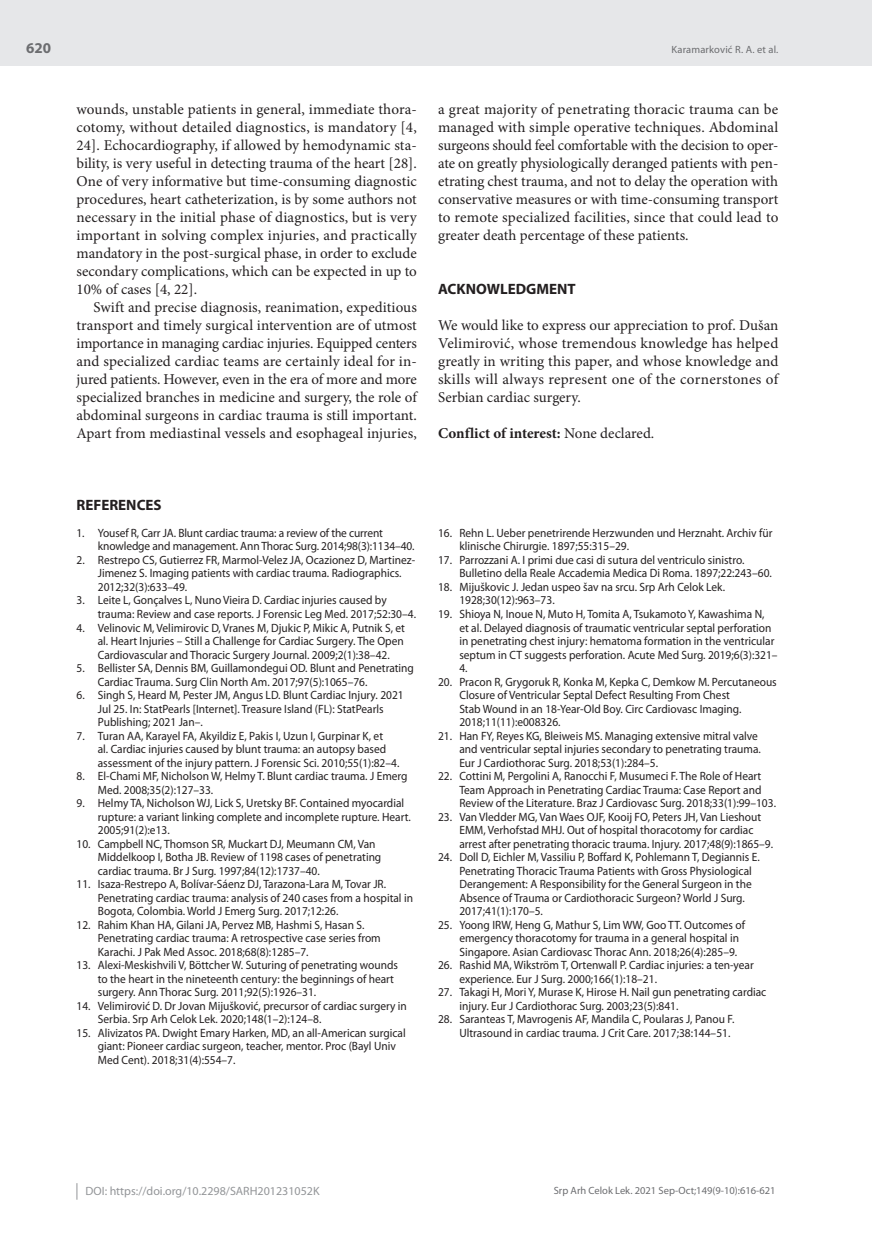
<style>
.page{position:relative;width:872px;height:1234px;background:#fff}
.page>*{position:absolute;margin:0;border:0;box-sizing:border-box;transform-origin:0 0}
.t1{font:15px/18px "Minion Pro";letter-spacing:.005em;color:#231f20;text-align:justify}
.t2{font:700 15px "Minion Pro";color:#231f20}
.t3{font:700 15px "Myriad Pro";color:#231f20}
.t4{font:700 15px "Myriad Pro";color:#6c6d70}
.t5{font:12px/13.5px "Myriad Pro";color:#231f20;scale:.95 1}
.t6{font:12px "Myriad Pro";color:#939598}
.t7{font:10.5px "Myriad Pro";color:#6c6d70}
.s1{font-weight:400}
</style>
<div class="page">
<div style="left:0;top:0;width:872px;height:66px;background:#e6e7e9"></div>
<svg style="left:77px;top:1183px;width:1px;height:16px"></svg>
<p class="t4" style="left:26px;top:38px;width:26px">620</p>
<p class="t1" style="left:77px;top:100px;width:342px">wounds, unstable patients in general, immediate thora&shy;cotomy, without detailed diagnostics, is mandatory [4, 24]. Echocardiography, if allowed by hemodynamic sta&shy;bility, is very useful in detecting trauma of the heart [28].<br>One of very informative but time-consuming diagnostic procedures, heart catheterization, is by some authors not necessary in the initial phase of diagnostics, but is very important in solving complex injuries, and practically mandatory in the post-surgical phase, in order to exclude secondary complications, which can be expected in up to 10% of cases [4, 22].</p>
<p class="t1" style="left:77px;top:298px;width:342px;text-indent:17px">Swift and precise diagnosis, reanimation, expeditious transport and timely surgical intervention are of utmost importance in managing cardiac injuries. Equipped centers and specialized cardiac teams are certainly ideal for in&shy;jured patients. However, even in the era of more and more specialized branches in medicine and surgery, the role of abdominal surgeons in cardiac trauma is still important.<br>Apart from mediastinal vessels and esophageal injuries,</p>
<p class="t7" style="left:671px;top:43px;width:108px">Karamarković R. A. et al.</p>
<p class="t1" style="left:438px;top:100px;width:342px">a great majority of penetrating thoracic trauma can be managed with simple operative techniques. Abdominal surgeons should feel comfortable with the decision to oper&shy;ate on greatly physiologically deranged patients with pen&shy;etrating chest trauma, and not to delay the operation with conservative measures or with time-consuming transport to remote specialized facilities, since that could lead to greater death percentage of these patients.</p>
<p class="t3" style="left:438px;top:279px;width:139px">ACKNOWLEDGMENT</p>
<p class="t1" style="left:438px;top:316px;width:342px">We would like to express our appreciation to prof. Dušan Velimirović, whose tremendous knowledge has helped greatly in writing this paper, and whose knowledge and skills will always represent one of the cornerstones of Serbian cardiac surgery.</p>
<p class="t2" style="left:438px;top:422px;width:218px">Conflict of interest: <span class="s1">None declared.</span></p>
<p class="t3" style="left:77px;top:495px;width:87px">REFERENCES</p>
<p class="t5" style="left:98px;top:526px;width:335px;text-indent:-21px">1. Yousef R, Carr JA. Blunt cardiac trauma: a review of the current knowledge and management. Ann Thorac Surg. 2014;98(3):1134–40.</p>
<p class="t5" style="left:98px;top:553px;width:335px;text-indent:-21px">2. Restrepo CS, Gutierrez FR, Marmol-Velez JA, Ocazionez D, Martinez-<br>Jimenez S. Imaging patients with cardiac trauma. Radiographics.<br>2012;32(3):633–49.</p>
<p class="t5" style="left:98px;top:593px;width:336px;text-indent:-21px">3. Leite L, Gonçalves L, Nuno Vieira D. Cardiac injuries caused by trauma: Review and case reports. J Forensic Leg Med. 2017;52:30–4.</p>
<p class="t5" style="left:98px;top:620px;width:325px;text-align:justify;text-indent:-21px">4. Velinovic M, Velimirovic D, Vranes M, Djukic P, Mikic A, Putnik S, et al. Heart Injuries – Still a Challenge for Cardiac Surgery. The Open Cardiovascular and Thoracic Surgery Journal. 2009;2(1):38–42.</p>
<p class="t5" style="left:98px;top:661px;width:334px;text-indent:-21px">5. Bellister SA, Dennis BM, Guillamondegui OD. Blunt and Penetrating<br>Cardiac Trauma. Surg Clin North Am. 2017;97(5):1065–76.</p>
<p class="t5" style="left:98px;top:688px;width:323px;text-indent:-21px">6. Singh S, Heard M, Pester JM, Angus LD. Blunt Cardiac Injury. 2021<br>Jul 25. In: StatPearls [Internet]. Treasure Island (FL): StatPearls<br>Publishing; 2021 Jan–.</p>
<p class="t5" style="left:98px;top:728px;width:319px;text-indent:-21px">7. Turan AA, Karayel FA, Akyildiz E, Pakis I, Uzun I, Gurpinar K, et<br>al. Cardiac injuries caused by blunt trauma: an autopsy based assessment of the injury pattern. J Forensic Sci. 2010;55(1):82–4.</p>
<p class="t5" style="left:98px;top:769px;width:327px;text-indent:-21px">8. El-Chami MF, Nicholson W, Helmy T. Blunt cardiac trauma. J Emerg<br>Med. 2008;35(2):127–33.</p>
<p class="t5" style="left:98px;top:796px;width:331px;text-indent:-21px">9. Helmy TA, Nicholson WJ, Lick S, Uretsky BF. Contained myocardial rupture: a variant linking complete and incomplete rupture. Heart.<br>2005;91(2):e13.</p>
<p class="t5" style="left:98px;top:836px;width:300px;text-indent:-21px">10. Campbell NC, Thomson SR, Muckart DJ, Meumann CM, Van<br>Middelkoop I, Botha JB. Review of 1198 cases of penetrating cardiac trauma. Br J Surg. 1997;84(12):1737–40.</p>
<p class="t5" style="left:98px;top:877px;width:333px;text-indent:-21px">11. Isaza-Restrepo A, Bolívar-Sáenz DJ, Tarazona-Lara M, Tovar JR.<br>Penetrating cardiac trauma: analysis of 240 cases from a hospital in<br>Bogota, Colombia. World J Emerg Surg. 2017;12:26.</p>
<p class="t5" style="left:98px;top:917px;width:299px;text-indent:-21px">12. Rahim Khan HA, Gilani JA, Pervez MB, Hashmi S, Hasan S.<br>Penetrating cardiac trauma: A retrospective case series from<br>Karachi. J Pak Med Assoc. 2018;68(8):1285–7.</p>
<p class="t5" style="left:98px;top:958px;width:317px;text-indent:-21px">13. Alexi-Meskishvili V, Böttcher W. Suturing of penetrating wounds to the heart in the nineteenth century: the beginnings of heart surgery. Ann Thorac Surg. 2011;92(5):1926–31.</p>
<p class="t5" style="left:98px;top:998px;width:327px;text-indent:-21px">14. Velimirović D. Dr Jovan Mijušković, precursor of cardiac surgery in<br>Serbia. Srp Arh Celok Lek. 2020;148(1–2):124–8.</p>
<p class="t5" style="left:98px;top:1025px;width:326px;text-indent:-21px">15. Alivizatos PA. Dwight Emary Harken, MD, an all-American surgical giant: Pioneer cardiac surgeon, teacher, mentor. Proc (Bayl Univ<br>Med Cent). 2018;31(4):554–7.</p>
<p class="t5" style="left:459px;top:526px;width:331px;text-indent:-21px">16. Rehn L. Ueber penetrirende Herzwunden und Herznaht. Archiv für klinische Chirurgie. 1897;55:315–29.</p>
<p class="t5" style="left:459px;top:553px;width:330px;text-indent:-21px">17. Parrozzani A. I primi due casi di sutura del ventriculo sinistro.<br>Bulletino della Reale Accademia Medica Di Roma. 1897;22:243–60.</p>
<p class="t5" style="left:459px;top:580px;width:281px;text-indent:-21px">18. Mijuškovic J. Jedan uspeo šav na srcu. Srp Arh Celok Lek.<br>1928;30(12):963–73.</p>
<p class="t5" style="left:459px;top:607px;width:336px;text-indent:-21px">19. Shioya N, Inoue N, Muto H, Tomita A, Tsukamoto Y, Kawashima N,<br>et al. Delayed diagnosis of traumatic ventricular septal perforation in penetrating chest injury: hematoma formation in the ventricular septum in CT suggests perforation. Acute Med Surg. 2019;6(3):321– 4.</p>
<p class="t5" style="left:459px;top:674px;width:336px;text-indent:-21px">20. Pracon R, Grygoruk R, Konka M, Kepka C, Demkow M. Percutaneous Closure of Ventricular Septal Defect Resulting From Chest<br>Stab Wound in an 18-Year-Old Boy. Circ Cardiovasc Imaging.<br>2018;11(11):e008326.</p>
<p class="t5" style="left:459px;top:728px;width:319px;text-indent:-21px">21. Han FY, Reyes KG, Bleiweis MS. Managing extensive mitral valve and ventricular septal injuries secondary to penetrating trauma.<br>Eur J Cardiothorac Surg. 2018;53(1):284–5.</p>
<p class="t5" style="left:459px;top:769px;width:335px;text-indent:-21px">22. Cottini M, Pergolini A, Ranocchi F, Musumeci F. The Role of Heart<br>Team Approach in Penetrating Cardiac Trauma: Case Report and<br>Review of the Literature. Braz J Cardiovasc Surg. 2018;33(1):99–103.</p>
<p class="t5" style="left:459px;top:809px;width:332px;text-indent:-21px">23. Van Vledder MG, Van Waes OJF, Kooij FO, Peters JH, Van Lieshout<br>EMM, Verhofstad MHJ. Out of hospital thoracotomy for cardiac arrest after penetrating thoracic trauma. Injury. 2017;48(9):1865–9.</p>
<p class="t5" style="left:459px;top:850px;width:318px;text-indent:-21px">24. Doll D, Eichler M, Vassiliu P, Boffard K, Pohlemann T, Degiannis E.<br>Penetrating Thoracic Trauma Patients with Gross Physiological Derangement: A Responsibility for the General Surgeon in the Absence of Trauma or Cardiothoracic Surgeon? World J Surg.<br>2017;41(1):170–5.</p>
<p class="t5" style="left:459px;top:917px;width:302px;text-indent:-21px">25. Yoong IRW, Heng G, Mathur S, Lim WW, Goo TT. Outcomes of emergency thoracotomy for trauma in a general hospital in<br>Singapore. Asian Cardiovasc Thorac Ann. 2018;26(4):285–9.</p>
<p class="t5" style="left:459px;top:958px;width:311px;text-indent:-21px">26. Rashid MA, Wikström T, Ortenwall P. Cardiac injuries: a ten-year experience. Eur J Surg. 2000;166(1):18–21.</p>
<p class="t5" style="left:459px;top:985px;width:325px;text-indent:-21px">27. Takagi H, Mori Y, Murase K, Hirose H. Nail gun penetrating cardiac injury. Eur J Cardiothorac Surg. 2003;23(5):841.</p>
<p class="t5" style="left:459px;top:1012px;width:291px;text-indent:-21px">28. Saranteas T, Mavrogenis AF, Mandila C, Poularas J, Panou F.<br>Ultrasound in cardiac trauma. J Crit Care. 2017;38:144–51.</p>
<p class="t6" style="left:86px;top:1183px;width:235px">DOI: https://doi.org/10.2298/SARH201231052K</p>
<p class="t7" style="left:554px;top:1184px;width:223px">Srp Arh Celok Lek. 2021 Sep-Oct;149(9-10):616-621</p>
</div>
